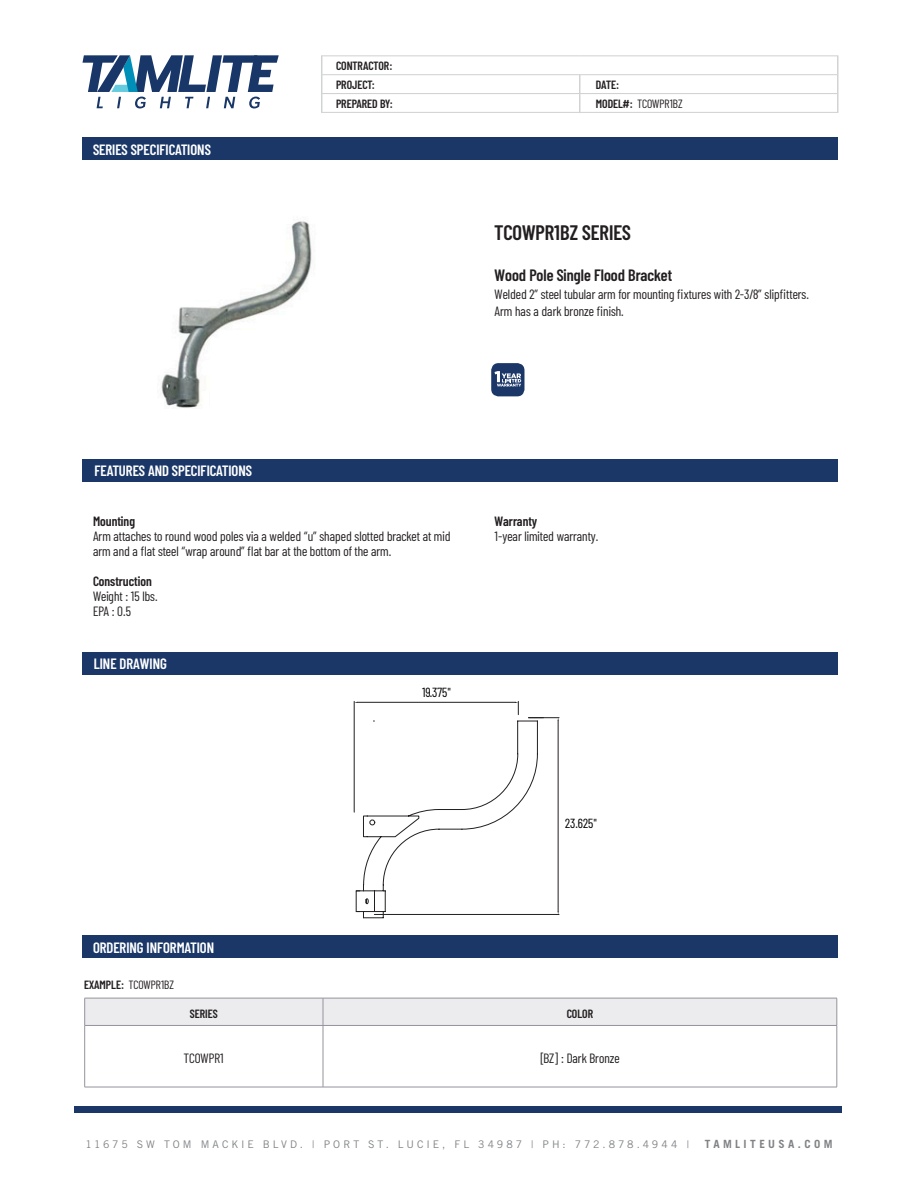
<style>
.page{position:relative;width:918px;height:1188px;background:#fff}
.page>*{position:absolute;margin:0;border:0;box-sizing:border-box;transform-origin:0 0}
.t1{font:600 21px "Barlow Condensed";color:#231f20}
.t2{font:600 16.5px "Barlow Condensed";color:#231f20}
.t3{font:600 15px "Barlow Condensed";color:#fff}
.t4{font:13.5px/16.5px "Barlow Condensed";color:#231f20}
.t5{font:600 13.5px "Barlow Condensed";color:#231f20}
.t6{font:13.2px "Barlow Condensed";color:#000}
.t7{font:600 12px/18.6px "Barlow Condensed";color:#231f20}
.t8{font:12px "Barlow Condensed";color:#231f20}
.t9{font:700 11.25px "Trade Gothic LT Std";letter-spacing:.3em;color:#808285}
.t10{font:10.5px "Trade Gothic LT Std";letter-spacing:.28em;color:#808285}
.s1{font-weight:600}
</style>
<div class="page">
<svg style="left:321px;top:55px;width:518px;height:58px"></svg>
<svg style="left:83px;top:55px;width:196px;height:53px"></svg>
<div style="left:75px;top:1106px;width:767px;height:6px;background:#1a3768"></div>
<div style="left:82px;top:138px;width:756px;height:22px;background:#1a3768"></div>
<div style="left:82px;top:652px;width:756px;height:23px;background:#1a3768"></div>
<div style="left:491px;top:363px;width:33px;height:33px;background:#1a3768;border-radius:7px"></div>
<svg style="left:495px;top:371px;width:26px;height:16px"></svg>
<div style="left:82px;top:459px;width:756px;height:22px;background:#1a3768"></div>
<img style="left:161px;top:221px;width:151px;height:187px">
<div style="left:82px;top:936px;width:756px;height:22px;background:#1a3768"></div>
<div style="left:84px;top:998px;width:754px;height:27px;background:#ececee"></div>
<hr style="left:85px;top:1025px;width:238px;height:1px;background:#94939d">
<hr style="left:84px;top:1026px;width:1px;height:61px;background:#94939d">
<hr style="left:323px;top:1025px;width:514px;height:1px;background:#94939d">
<hr style="left:323px;top:1026px;width:1px;height:61px;background:#94939d">
<hr style="left:837px;top:1026px;width:1px;height:61px;background:#94939d">
<hr style="left:85px;top:1087px;width:238px;height:1px;background:#94939d">
<hr style="left:323px;top:1087px;width:514px;height:1px;background:#94939d">
<hr style="left:529px;top:717px;width:30px;height:1px;background:#231f20">
<hr style="left:374px;top:914px;width:185px;height:1px;background:#231f20">
<hr style="left:558px;top:721px;width:1px;height:190px;background:#231f20">
<svg style="left:354px;top:701px;width:190px;height:217px"></svg>
<p class="t7" style="left:336px;top:56px;width:58px">CONTRACTOR:<br>PROJECT:</p>
<p class="t7" style="left:596px;top:74px;width:25px">DATE:</p>
<p class="t3" style="left:93px;top:139px;width:119px">SERIES SPECIFICATIONS</p>
<p class="t3" style="left:94px;top:460px;width:159px">FEATURES AND SPECIFICATIONS</p>
<p class="t7" style="left:336px;top:93px;width:58px">PREPARED BY:</p>
<p class="t8" style="left:596px;top:95px;width:88px"><span class="s1">MODEL#:</span> TCOWPR1BZ</p>
<p class="t1" style="left:495px;top:218px;width:138px">TCOWPR1BZ SERIES</p>
<p class="t2" style="left:495px;top:263px;width:179px">Wood Pole Single Flood Bracket</p>
<p class="t4" style="left:495px;top:285px;width:316px">Welded 2” steel tubular arm for mounting fixtures with 2-3/8” slipfitters.<br>Arm has a dark bronze finish.</p>
<p class="t5" style="left:93px;top:512px;width:44px">Mounting</p>
<p class="t4" style="left:93px;top:528px;width:359px;line-height:15px">Arm attaches to round wood poles via a welded “u” shaped slotted bracket at mid arm and a flat steel “wrap around” flat bar at the bottom of the arm.</p>
<p class="t5" style="left:93px;top:572px;width:60px">Construction</p>
<p class="t4" style="left:93px;top:587px;width:66px">Weight : 15 lbs.</p>
<p class="t4" style="left:93px;top:602px;width:40px">EPA : 0.5</p>
<p class="t3" style="left:94px;top:653px;width:75px">LINE DRAWING</p>
<p class="t6" style="left:422px;top:682px;width:30px">19.375"</p>
<p class="t5" style="left:495px;top:512px;width:44px">Warranty</p>
<p class="t4" style="left:495px;top:527px;width:105px">1-year limited warranty.</p>
<p class="t3" style="left:93px;top:937px;width:123px">ORDERING INFORMATION</p>
<p class="t8" style="left:84px;top:976px;width:91px"><span class="s1">EXAMPLE:</span> TCOWPR1BZ</p>
<p class="t6" style="left:565px;top:814px;width:33px">23.625"</p>
<p class="t7" style="left:190px;top:1003px;width:29px">SERIES</p>
<p class="t7" style="left:567px;top:1003px;width:28px">COLOR</p>
<p class="t4" style="left:184px;top:1049px;width:41px">TCOWPR1</p>
<p class="t4" style="left:540px;top:1049px;width:81px">[BZ] : Dark Bronze</p>
<p class="t10" style="left:86px;top:1138px;width:605px">11675 SW TOM MACKIE BLVD. | PORT ST. LUCIE, FL 34987 | PH: 772.878.4944 |</p>
<p class="t9" style="left:705px;top:1137px;width:129px">TAMLITEUSA.COM</p>
</div>
